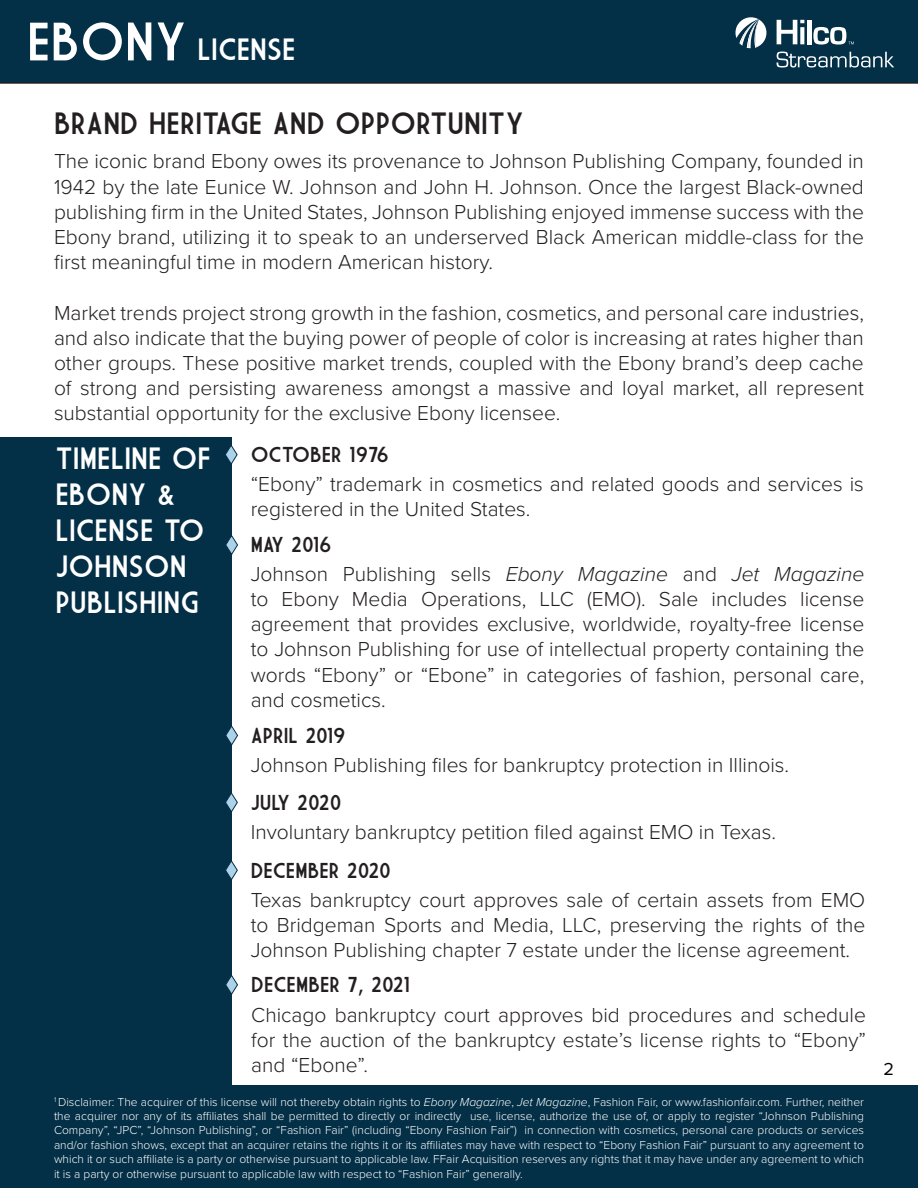
<style>
.page{position:relative;width:918px;height:1188px;background:#fff}
.page>*{position:absolute;margin:0;border:0;box-sizing:border-box;transform-origin:0 0}
.t1{font:52.5px "Market Deco";color:#fff}
.t2{font:30px/36px "Market Deco";color:#fff}
.t3{font:30px "Market Deco";color:#231f20}
.t4{font:300 21px/25.2px "Proxima Nova";color:#231f20;text-align:justify}
.t5{font:21px "Market Deco";color:#231f20}
.t6{font:18px "Proxima Nova";color:#000}
.t7{font:300 12px/14.4px "Proxima Nova";color:#fff;text-align:justify}
.s1{font-style:italic}
</style>
<div class="page">
<div style="left:0;top:0;width:918px;height:84px;background:#032f47"></div>
<div style="left:0;top:437px;width:231px;height:649px;background:#032f47"></div>
<div style="left:0;top:1085px;width:918px;height:103px;background:#032f47"></div>
<svg style="left:777px;top:52px;width:117px;height:16px;background:#466678"></svg>
<svg style="left:777px;top:20px;width:27px;height:24px"></svg>
<svg style="left:800px;top:27px;width:4px;height:17px"></svg>
<hr style="left:807px;top:20px;width:4px;height:24px;background:#fff">
<svg style="left:813px;top:27px;width:41px;height:18px"></svg>
<svg style="left:735px;top:15px;width:34px;height:34px"></svg>
<svg style="left:226px;top:444px;width:12px;height:21px"></svg>
<svg style="left:226px;top:535px;width:12px;height:21px"></svg>
<svg style="left:226px;top:725px;width:12px;height:21px"></svg>
<svg style="left:226px;top:792px;width:12px;height:21px"></svg>
<svg style="left:226px;top:860px;width:12px;height:21px"></svg>
<svg style="left:226px;top:974px;width:12px;height:22px"></svg>
<h1 class="t1" style="left:27px;top:13px;width:162px">EBONY</h1>
<h2 class="t2" style="left:198px;top:31px;width:100px">LICENSE</h2>
<h2 class="t3" style="left:54px;top:107px;width:472px">BRAND HERITAGE AND OPPORTUNITY</h2>
<p class="t4" style="left:54px;top:148px;width:812px">The iconic brand Ebony owes its provenance to Johnson Publishing Company, founded in 1942 by the late Eunice W. Johnson and John H. Johnson. Once the largest Black-owned publishing firm in the United States, Johnson Publishing enjoyed immense success with the Ebony brand, utilizing it to speak to an underserved Black American middle-class for the first meaningful time in modern American history.</p>
<p class="t4" style="left:54px;top:299px;width:811px">Market trends project strong growth in the fashion, cosmetics, and personal care industries, and also indicate that the buying power of people of color is increasing at rates higher than other groups. These positive market trends, coupled with the Ebony brand’s deep cache of strong and persisting awareness amongst a massive and loyal market, all represent substantial opportunity for the exclusive Ebony licensee.</p>
<h2 class="t2" style="left:55px;top:440px;width:157px">TIMELINE OF<br>EBONY &amp;<br>LICENSE TO<br>JOHNSON<br>PUBLISHING</h2>
<p class="t5" style="left:251px;top:443px;width:140px">OCTOBER 1976</p>
<p class="t4" style="left:251px;top:470px;width:615px">“Ebony” trademark in cosmetics and related goods and services is registered in the United States.</p>
<p class="t5" style="left:251px;top:533px;width:83px">MAY 2016</p>
<p class="t4" style="left:251px;top:560px;width:615px">Johnson Publishing sells <span class="s1">Ebony Magazine</span> and <span class="s1">Jet Magazine </span>to Ebony Media Operations, LLC (EMO). Sale includes license agreement that provides exclusive, worldwide, royalty-free license to Johnson Publishing for use of intellectual property containing the words “Ebony” or “Ebone” in categories of fashion, personal care, and cosmetics.</p>
<p class="t5" style="left:251px;top:724px;width:97px">APRIL 2019</p>
<p class="t4" style="left:251px;top:751px;width:540px">Johnson Publishing files for bankruptcy protection in Illinois.</p>
<p class="t5" style="left:251px;top:791px;width:92px">JULY 2020</p>
<p class="t4" style="left:251px;top:819px;width:527px">Involuntary bankruptcy petition filed against EMO in Texas.</p>
<p class="t5" style="left:251px;top:859px;width:142px">DECEMBER 2020</p>
<p class="t4" style="left:251px;top:886px;width:616px">Texas bankruptcy court approves sale of certain assets from EMO to Bridgeman Sports and Media, LLC, preserving the rights of the Johnson Publishing chapter 7 estate under the license agreement.</p>
<p class="t5" style="left:251px;top:972px;width:160px">DECEMBER 7, 2021</p>
<p class="t4" style="left:251px;top:1001px;width:616px">Chicago bankruptcy court approves bid procedures and schedule for the auction of the bankruptcy estate’s license rights to “Ebony” and “Ebone”.</p>
<p class="t7" style="left:54px;top:1094px;width:812px"><sup>1</sup> Disclaimer: The acquirer of this license will not thereby obtain rights to <span class="s1">Ebony Magazine</span>, <span class="s1">Jet Magazine</span>, Fashion Fair, or www.fashionfair.com. Further, neither the acquirer nor any of its affiliates shall be permitted to directly or indirectly use, license, authorize the use of, or apply to register “Johnson Publishing Company”, “JPC”, “Johnson Publishing”, or “Fashion Fair” (including “Ebony Fashion Fair”) in connection with cosmetics, personal care products or services and/or fashion shows, except that an acquirer retains the rights it or its affiliates may have with respect to “Ebony Fashion Fair” pursuant to any agreement to which it or such affiliate is a party or otherwise pursuant to applicable law. FFair Acquisition reserves any rights that it may have under any agreement to which it is a party or otherwise pursuant to applicable law with respect to “Fashion Fair” generally.</p>
<p class="t6" style="left:883px;top:1056px;width:12px">2</p>
</div>
